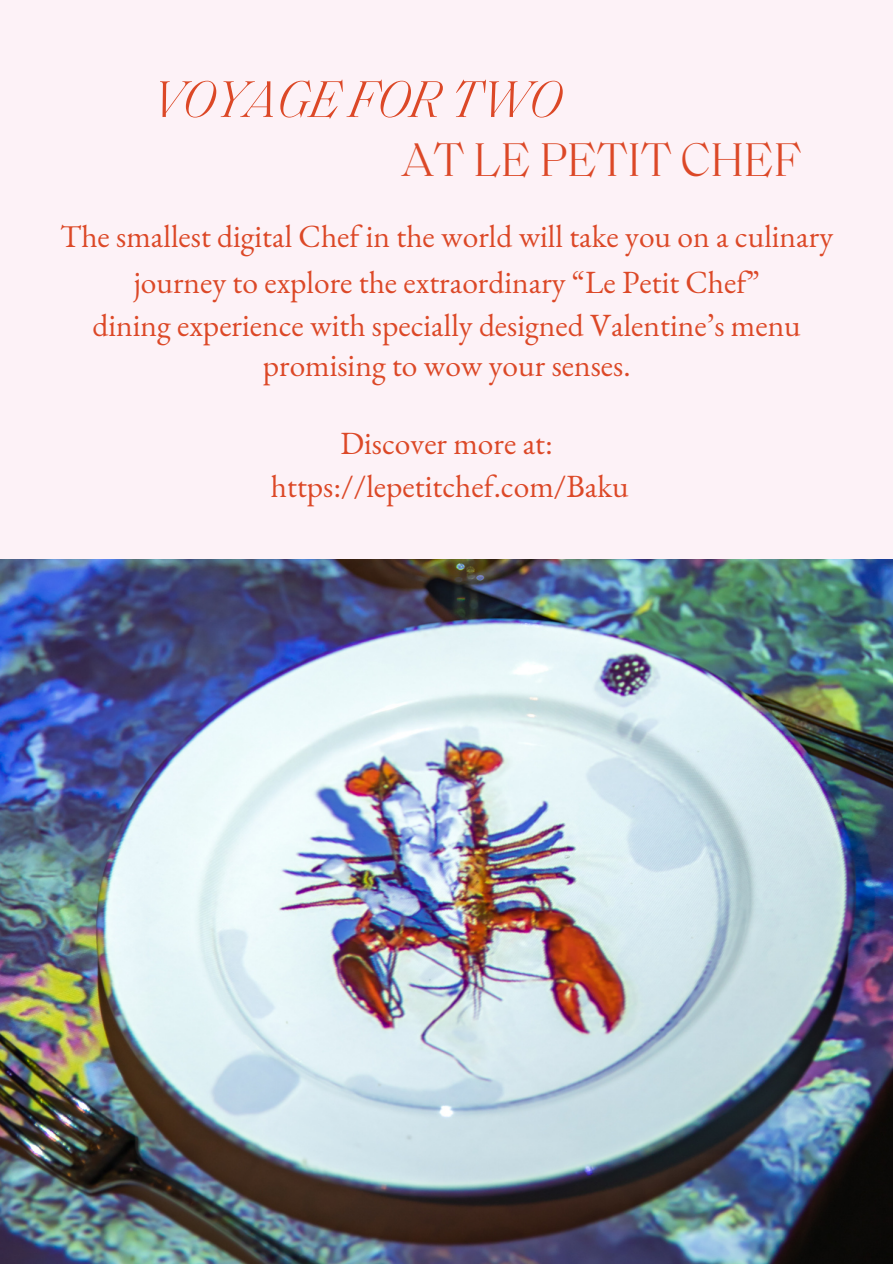
<style>
.page{position:relative;width:893px;height:1264px;background:#fff}
.page>*{position:absolute;margin:0;border:0;box-sizing:border-box;transform-origin:0 0}
.t1{font:italic 300 52.5px "Saol Standard";color:#dc4827}
.t2{font:300 48px "Saol Standard";color:#dc4827}
.t3{font:31.5px/46.2px "EB Garamond";color:#dc4827;text-align:center}
</style>
<div class="page">
<div style="left:0;top:0;width:892px;height:1263px;background:#fdf2f7"></div>
<img style="left:0;top:559px;width:892px;height:704px">
<h1 class="t1" style="left:152px;top:78px;width:411px">VOYAGE FOR TWO</h1>
<p class="t2" style="left:402px;top:140px;width:400px">AT LE PETIT CHEF</p>
<p class="t3" style="left:60px;top:213px;width:774px">The smallest digital Chef in the world will take you on a culinary journey to explore the extraordinary “Le Petit Chef”</p>
<p class="t3" style="left:92px;top:305px;width:709px;line-height:39.3px">dining experience with specially designed Valentine’s menu promising to wow your senses.</p>
<p class="t3" style="left:340px;top:420px;width:214px">Discover more at:</p>
<p class="t3" style="left:271px;top:463px;width:359px">https://lepetitchef.com/Baku</p>
</div>
